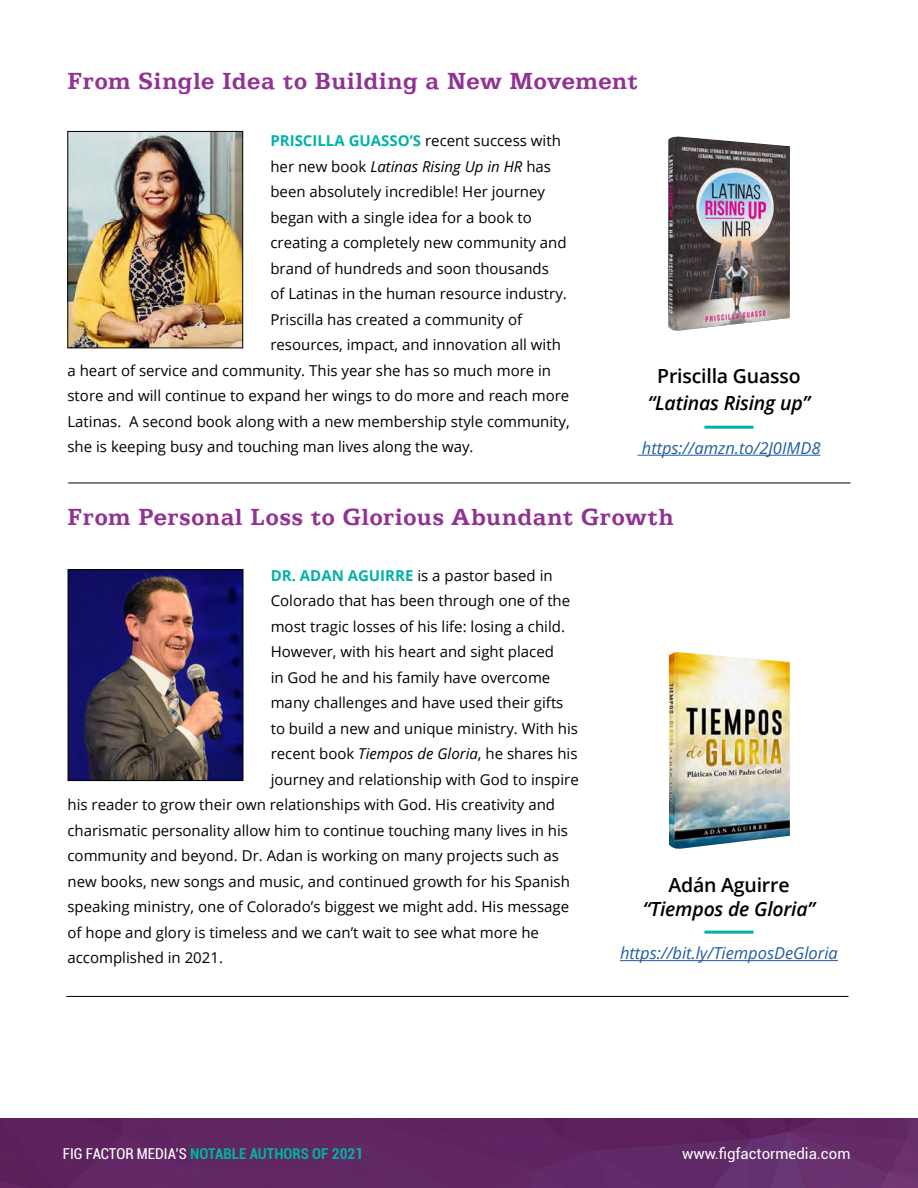
<style>
.page{position:relative;width:918px;height:1188px;background:#fff}
.page>*{position:absolute;margin:0;border:0;box-sizing:border-box;transform-origin:0 0}
.t1{font:700 24px "Egyptian Text";letter-spacing:.035em;color:#913293}
.t2{font:italic 600 19.5px "Open Sans";letter-spacing:-.01em;color:#000}
.t3{font:600 19.5px "Open Sans";letter-spacing:-.01em;color:#000}
.t4{font:italic 16.5px "Open Sans";color:#215e9e}
.t5{font:15px "Open Sans";color:#000}
.t6{font:700 condensed 15px "Roboto";color:#00b2a6}
.t7{font:700 15px "Open Sans";color:#00b2a6}
.t8{font:italic 15px "Open Sans";color:#000}
.t9{font:15px "Roboto";color:#fff}
.s1{font-weight:400;color:#000}
.s2{font-style:normal}
.s3{font-weight:700;color:#00b2a6}
.s4{font-style:italic}
.s5{font-weight:400;color:#fff}
</style>
<div class="page">
<img style="left:70px;top:571px;width:171px;height:208px">
<div style="left:68px;top:569px;width:175px;height:212px;border:1px solid #000"></div>
<hr style="left:68px;top:483px;width:783px;height:1px;background:#000">
<img style="left:69px;top:133px;width:172px;height:213px">
<div style="left:67px;top:131px;width:176px;height:217px;border:1px solid #000"></div>
<hr style="left:638px;top:455px;width:182px;height:1px;background:#215e9e">
<img style="left:668px;top:136px;width:122px;height:195px">
<hr style="left:620px;top:960px;width:218px;height:1px;background:#215e9e">
<img style="left:669px;top:652px;width:121px;height:197px">
<hr style="left:66px;top:996px;width:783px;height:1px;background:#000">
<img style="left:0;top:1118px;width:918px;height:70px">
<hr style="left:704px;top:931px;width:50px;height:3px;background:#00b2a6">
<hr style="left:704px;top:426px;width:50px;height:3px;background:#00b2a6">
<h1 class="t1" style="left:68px;top:67px;width:572px">From Single Idea to Building a New Movement</h1>
<p class="t7" style="left:270px;top:130px;width:292px">PRISCILLA GUASSO’S <span class="s1">recent success with</span></p>
<p class="t8" style="left:270px;top:156px;width:282px"><span class="s2">her new book</span> Latinas Rising Up in HR <span class="s2">has</span></p>
<p class="t5" style="left:270px;top:181px;width:276px">been absolutely incredible! Her journey</p>
<p class="t5" style="left:270px;top:207px;width:263px">began with a single idea for a book to</p>
<p class="t5" style="left:270px;top:232px;width:298px">creating a completely new community and</p>
<p class="t5" style="left:270px;top:258px;width:280px">brand of hundreds and soon thousands</p>
<p class="t5" style="left:270px;top:283px;width:298px">of Latinas in the human resource industry.</p>
<p class="t5" style="left:270px;top:309px;width:253px">Priscilla has created a community of</p>
<p class="t5" style="left:270px;top:334px;width:292px">resources, impact, and innovation all with</p>
<p class="t5" style="left:67px;top:360px;width:485px">a heart of service and community. This year she has so much more in</p>
<p class="t5" style="left:67px;top:385px;width:503px">store and will continue to expand her wings to do more and reach more</p>
<p class="t5" style="left:67px;top:411px;width:504px">Latinas. A second book along with a new membership style community,</p>
<p class="t5" style="left:67px;top:436px;width:408px">she is keeping busy and touching man lives along the way.</p>
<h2 class="t3" style="left:657px;top:363px;width:145px">Priscilla Guasso</h2>
<h2 class="t2" style="left:648px;top:390px;width:164px">“Latinas Rising up”</h2>
<p class="t4" style="left:642px;top:437px;width:180px">https://amzn.to/2J0IMD8</p>
<h1 class="t1" style="left:68px;top:503px;width:608px">From Personal Loss to Glorious Abundant Growth</h1>
<p class="t5" style="left:271px;top:565px;width:284px"><span class="s3">DR. ADAN AGUIRRE</span> is a pastor based in</p>
<p class="t5" style="left:271px;top:590px;width:301px">Colorado that has been through one of the</p>
<p class="t5" style="left:271px;top:616px;width:296px">most tragic losses of his life: losing a child.</p>
<p class="t5" style="left:271px;top:641px;width:285px">However, with his heart and sight placed</p>
<p class="t5" style="left:271px;top:667px;width:281px">in God he and his family have overcome</p>
<p class="t5" style="left:271px;top:692px;width:294px">many challenges and have used their gifts</p>
<p class="t5" style="left:271px;top:718px;width:309px">to build a new and unique ministry. With his</p>
<p class="t5" style="left:271px;top:743px;width:308px">recent book <span class="s4">Tiempos de Gloria</span>, he shares his</p>
<p class="t5" style="left:271px;top:769px;width:310px">journey and relationship with God to inspire</p>
<p class="t5" style="left:68px;top:794px;width:489px">his reader to grow their own relationships with God. His creativity and</p>
<p class="t5" style="left:68px;top:820px;width:502px">charismatic personality allow him to continue touching many lives in his</p>
<p class="t5" style="left:68px;top:845px;width:493px">community and beyond. Dr. Adan is working on many projects such as</p>
<p class="t5" style="left:68px;top:871px;width:504px">new books, new songs and music, and continued growth for his Spanish</p>
<p class="t5" style="left:68px;top:896px;width:503px">speaking ministry, one of Colorado’s biggest we might add. His message</p>
<p class="t5" style="left:68px;top:922px;width:473px">of hope and glory is timeless and we can’t wait to see what more he</p>
<p class="t5" style="left:68px;top:947px;width:157px">accomplished in 2021.</p>
<h2 class="t3" style="left:668px;top:872px;width:123px">Adán Aguirre</h2>
<h2 class="t2" style="left:643px;top:895px;width:174px">“Tiempos de Gloria”</h2>
<p class="t4" style="left:620px;top:942px;width:219px">https://bit.ly/TiemposDeGloria</p>
<p class="t6" style="left:63px;top:1143px;width:302px"><span class="s5">FIG FACTOR MEDIA’S</span> NOTABLE AUTHORS OF 2021</p>
<p class="t9" style="left:682px;top:1143px;width:170px">www.figfactormedia.com</p>
</div>
